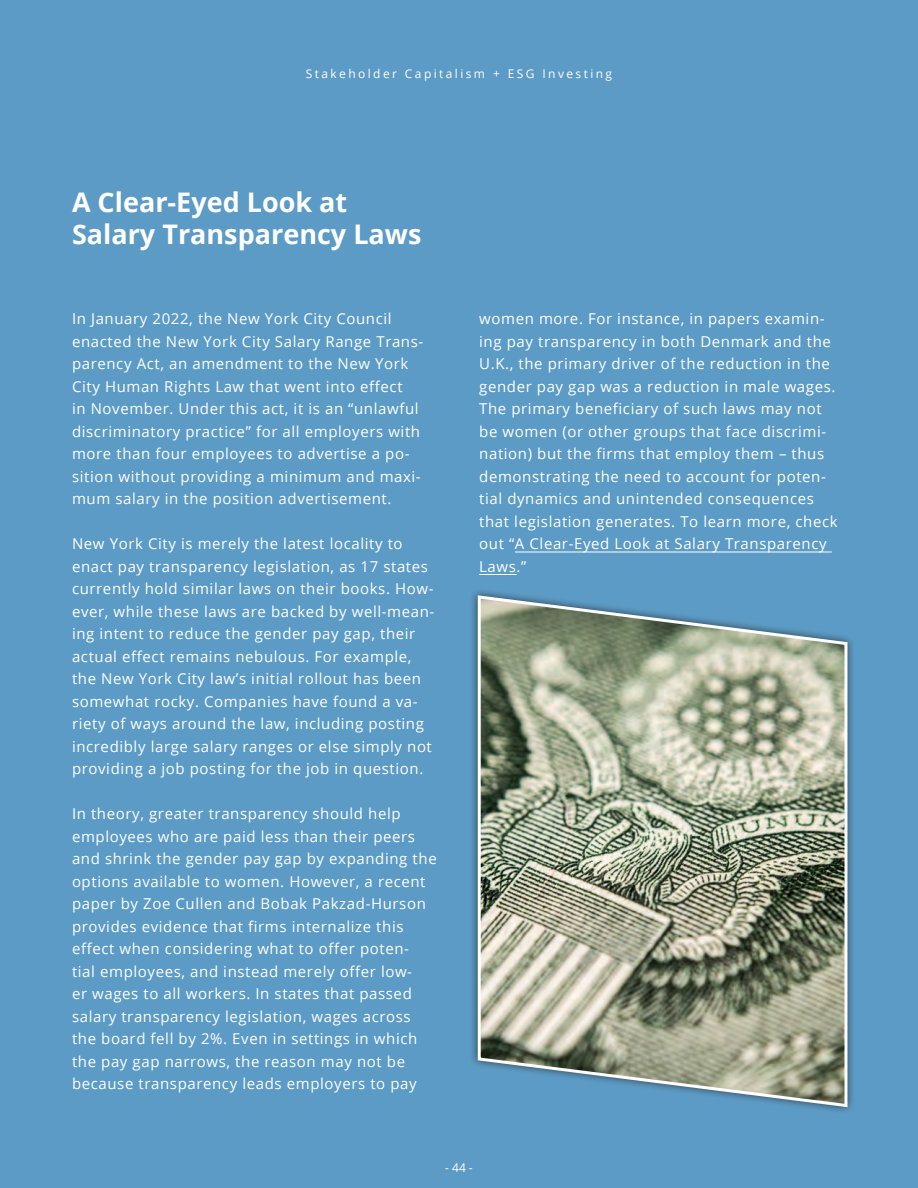
<style>
.page{position:relative;width:918px;height:1188px;background:#5c9bc5}
.page>*{position:absolute;margin:0;border:0;box-sizing:border-box;transform-origin:0 0}
.Heading_1{font:700 27px/33px "Open Sans";color:#fff}
.Body_White{font:15px/22.5px "Open Sans";letter-spacing:.04em;color:#fff}
.t1{font:12px "Open Sans";letter-spacing:.2em;color:#fff}
</style>
<div class="page">
<hr style="left:515px;top:552px;width:317px;height:1px;background:#fff">
<hr style="left:479px;top:574px;width:38px;height:1px;background:#fff">
<div style="left:470px;top:588px;width:386px;height:527px;background:#231f20;opacity:.75"></div>
<img style="left:476px;top:594px;width:373px;height:515px">
<p class="t1" style="left:306px;top:66px;width:308px">Stakeholder Capitalism + ESG Investing</p>
<p class="Heading_1" style="left:72px;top:185px;width:351px">A Clear-Eyed Look at<br>Salary Transparency Laws</p>
<p class="Body_White" style="left:72px;top:307px;width:353px">In January 2022, the New York City Council enacted the New York City Salary Range Trans&shy;parency Act, an amendment to the New York City Human Rights Law that went into effect<br>in November. Under this act, it is an “unlawful discriminatory practice” for all employers with more than four employees to advertise a po&shy;sition without providing a minimum and maxi&shy;mum salary in the position advertisement.</p>
<p class="Body_White" style="left:72px;top:532px;width:364px">New York City is merely the latest locality to enact pay transparency legislation, as 17 states currently hold similar laws on their books. How&shy;ever, while these laws are backed by well-mean&shy;ing intent to reduce the gender pay gap, their actual effect remains nebulous. For example, the New York City law’s initial rollout has been somewhat rocky. Companies have found a va&shy;riety of ways around the law, including posting incredibly large salary ranges or else simply not providing a job posting for the job in question.</p>
<p class="Body_White" style="left:72px;top:802px;width:366px">In theory, greater transparency should help employees who are paid less than their peers and shrink the gender pay gap by expanding the options available to women. However, a recent paper by Zoe Cullen and Bobak Pakzad-Hurson provides evidence that firms internalize this effect when considering what to offer poten-<br>tial employees, and instead merely offer low-<br>er wages to all workers. In states that passed salary transparency legislation, wages across the board fell by 2%. Even in settings in which the pay gap narrows, the reason may not be because transparency leads employers to pay</p>
<p class="Body_White" style="left:479px;top:307px;width:360px">women more. For instance, in papers examin&shy;ing pay transparency in both Denmark and the U.K., the primary driver of the reduction in the gender pay gap was a reduction in male wages.<br>The primary beneficiary of such laws may not be women (or other groups that face discrimi&shy;nation) but the firms that employ them – thus demonstrating the need to account for poten&shy;tial dynamics and unintended consequences that legislation generates. To learn more, check out “A Clear-Eyed Look at Salary Transparency Laws.”</p>
<p class="t1" style="left:445px;top:1159px;width:29px">- 44 -</p>
</div>
